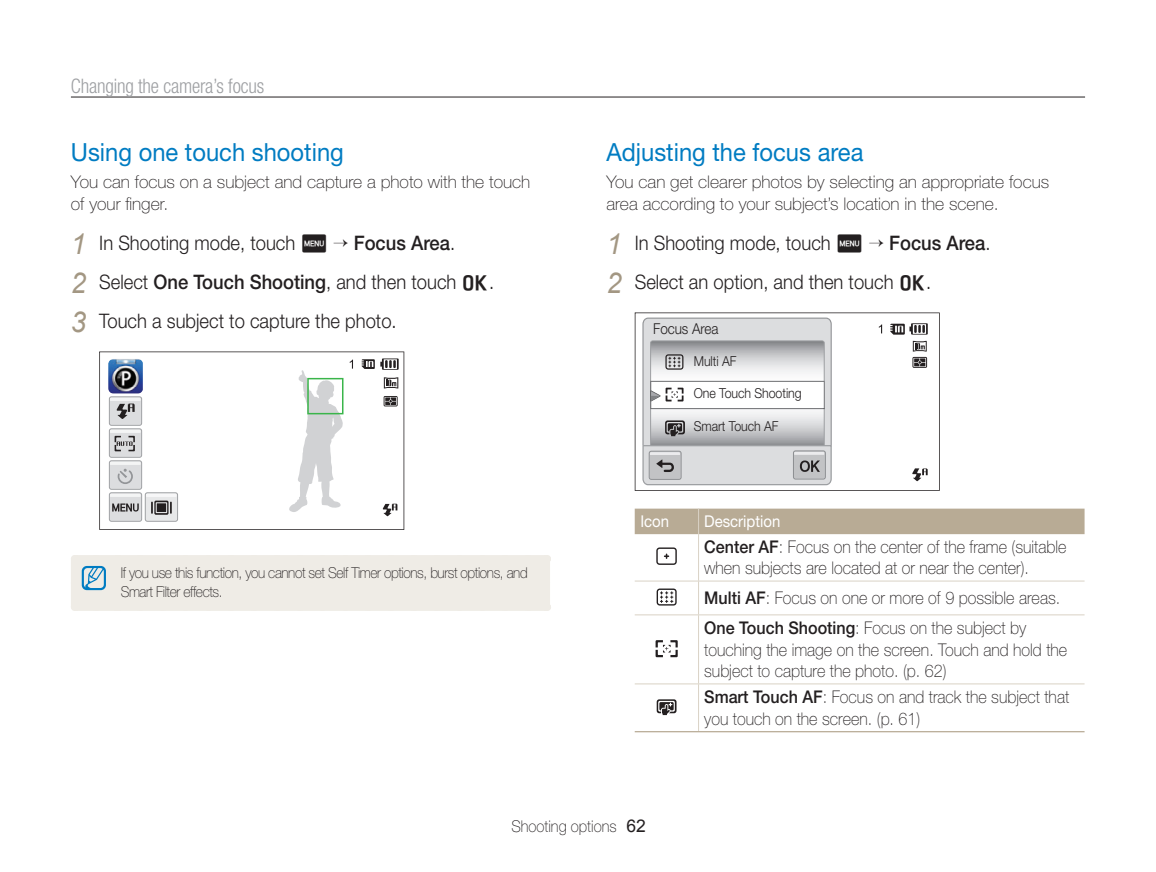
<style>
.page{position:relative;width:1156px;height:872px;background:#fff}
.page>*{position:absolute;margin:0;border:0;box-sizing:border-box;transform-origin:0 0}
.t1{font:25px "Helvetica Neue";color:#007cc2;scale:.95 1}
.t2{font:300 20px/39px "Helvetica Neue";color:#231f20;scale:.92 1}
.t3{font:300 condensed 20px "Helvetica Neue";letter-spacing:-.01em;color:#9d9fa2;scale:.96 1}
.t4{font:100 17.5px/21.2px "Helvetica Neue";color:#231f20;scale:.92 1}
.t5{font:100 17.5px/21.2px "Helvetica Neue";color:#231f20}
.t6{font:100 16.25px "Helvetica Neue";color:#231f20;scale:.92 1}
.t7{font:16.25px "Helvetica Neue";color:#fff;scale:.92 1}
.t8{font:100 15px/18.8px "Helvetica Neue";letter-spacing:-.03em;color:#231f20;scale:.92 1}
.t9{font:300 15px "Helvetica Neue";letter-spacing:-.005em;color:#231f20;scale:.9 1}
.t10{font:300 13.75px "Helvetica Neue";letter-spacing:-.005em;color:#231f20;scale:.9 1}
.s1{font-family:"Arial";font-weight:400;font-style:italic;font-size:28.75px;color:#a39783}
.s2{font-family:"SH100";font-weight:400}
.s3{font-weight:500}
.s4{font-family:"Arial";font-weight:400;font-size:17.5px}
</style>
<div class="page">
<hr style="left:71px;top:97px;width:1013px;height:1px;background:#231f20">
<svg style="left:634px;top:312px;width:305px;height:179px"></svg>
<svg style="left:878px;top:324px;width:3px;height:9px"></svg>
<svg style="left:912px;top:357px;width:14px;height:11px"></svg>
<svg style="left:642px;top:317px;width:189px;height:168px"></svg>
<svg style="left:911px;top:468px;width:16px;height:13px"></svg>
<svg style="left:912px;top:341px;width:14px;height:10px"></svg>
<svg style="left:890px;top:323px;width:37px;height:12px"></svg>
<div style="left:634px;top:508px;width:450px;height:26px;background:#b8ab95"></div>
<hr style="left:698px;top:534px;width:1px;height:46px;background:#d9d2c5">
<hr style="left:634px;top:580px;width:450px;height:1px;background:#d9d2c5">
<hr style="left:698px;top:581px;width:1px;height:33px;background:#d9d2c5">
<hr style="left:634px;top:614px;width:450px;height:1px;background:#d9d2c5">
<hr style="left:698px;top:615px;width:1px;height:68px;background:#d9d2c5">
<hr style="left:634px;top:683px;width:450px;height:1px;background:#d9d2c5">
<hr style="left:698px;top:684px;width:1px;height:47px;background:#d9d2c5">
<hr style="left:634px;top:731px;width:450px;height:1px;background:#b8ab95">
<svg style="left:656px;top:547px;width:20px;height:18px"></svg>
<svg style="left:656px;top:588px;width:20px;height:17px"></svg>
<svg style="left:655px;top:640px;width:22px;height:17px"></svg>
<svg style="left:656px;top:699px;width:20px;height:16px"></svg>
<svg style="left:99px;top:351px;width:305px;height:179px"></svg>
<svg style="left:288px;top:370px;width:55px;height:142px"></svg>
<svg style="left:349px;top:359px;width:4px;height:9px"></svg>
<svg style="left:383px;top:396px;width:14px;height:10px"></svg>
<svg style="left:382px;top:503px;width:15px;height:13px"></svg>
<svg style="left:361px;top:358px;width:37px;height:12px"></svg>
<img style="left:108px;top:359px;width:35px;height:35px">
<svg style="left:384px;top:377px;width:14px;height:11px"></svg>
<svg style="left:109px;top:396px;width:69px;height:126px"></svg>
<div style="left:157px;top:503px;width:9px;height:9px;background:#231f20"></div>
<div style="left:71px;top:555px;width:479px;height:56px;background:#efece6"></div>
<p class="t3" style="left:71px;top:79px;width:203px">Changing the camera’s focus</p>
<h1 class="t1" style="left:71px;top:144px;width:289px">Using one touch shooting</h1>
<p class="t5" style="left:71px;top:173px;width:461px">You can focus on a subject and capture a photo with the touch of your finger.</p>
<p class="t2" style="left:71px;top:225px;width:281px"><span class="s1">1</span> In Shooting mode, touch <span class="s2">M</span></p>
<p class="t2" style="left:71px;top:225px;width:461px;text-indent:283px"><span class="s3">Focus Area</span>.<br><span class="s1">2</span> Select <span class="s3">One Touch Shooting</span>, and then touch <span class="s2">O</span>.<br><span class="s1">3</span> Touch a subject to capture the photo.</p>
<p class="t8" style="left:121px;top:564px;width:443px">If you use this function, you cannot set Self Timer options, burst options, and<br>Smart Filter effects.</p>
<h1 class="t1" style="left:606px;top:144px;width:272px">Adjusting the focus area</h1>
<p class="t5" style="left:606px;top:173px;width:444px">You can get clearer photos by selecting an appropriate focus area according to your subject’s location in the scene.</p>
<p class="t2" style="left:606px;top:225px;width:281px"><span class="s1">1</span> In Shooting mode, touch <span class="s2">M</span></p>
<p class="t2" style="left:606px;top:225px;width:419px;text-indent:283px"><span class="s3">Focus Area</span>.<br><span class="s1">2</span> Select an option, and then touch <span class="s2">O</span>.</p>
<p class="t9" style="left:653px;top:324px;width:74px">Focus Area</p>
<p class="t10" style="left:693px;top:356px;width:49px">Multi AF</p>
<p class="t10" style="left:693px;top:388px;width:121px">One Touch Shooting</p>
<p class="t10" style="left:693px;top:421px;width:96px">Smart Touch AF</p>
<p class="t7" style="left:640px;top:515px;width:33px">Icon</p>
<p class="t7" style="left:704px;top:515px;width:84px">Description</p>
<p class="t4" style="left:704px;top:537px;width:395px"><span class="s3">Center AF</span>: Focus on the center of the frame (suitable when subjects are located at or near the center).</p>
<p class="t4" style="left:704px;top:584px;width:388px;line-height:30.2px"><span class="s3">Multi AF</span>: Focus on one or more of 9 possible areas.<br><span class="s3">One Touch Shooting</span>: Focus on the subject by</p>
<p class="t4" style="left:704px;top:640px;width:396px">touching the image on the screen. Touch and hold the subject to capture the photo. (p. 62)</p>
<p class="t4" style="left:704px;top:688px;width:398px"><span class="s3">Smart Touch AF</span>: Focus on and track the subject that you touch on the screen. (p. 61)</p>
<p class="t6" style="left:511px;top:820px;width:148px">Shooting options <span class="s4">62</span></p>
</div>
